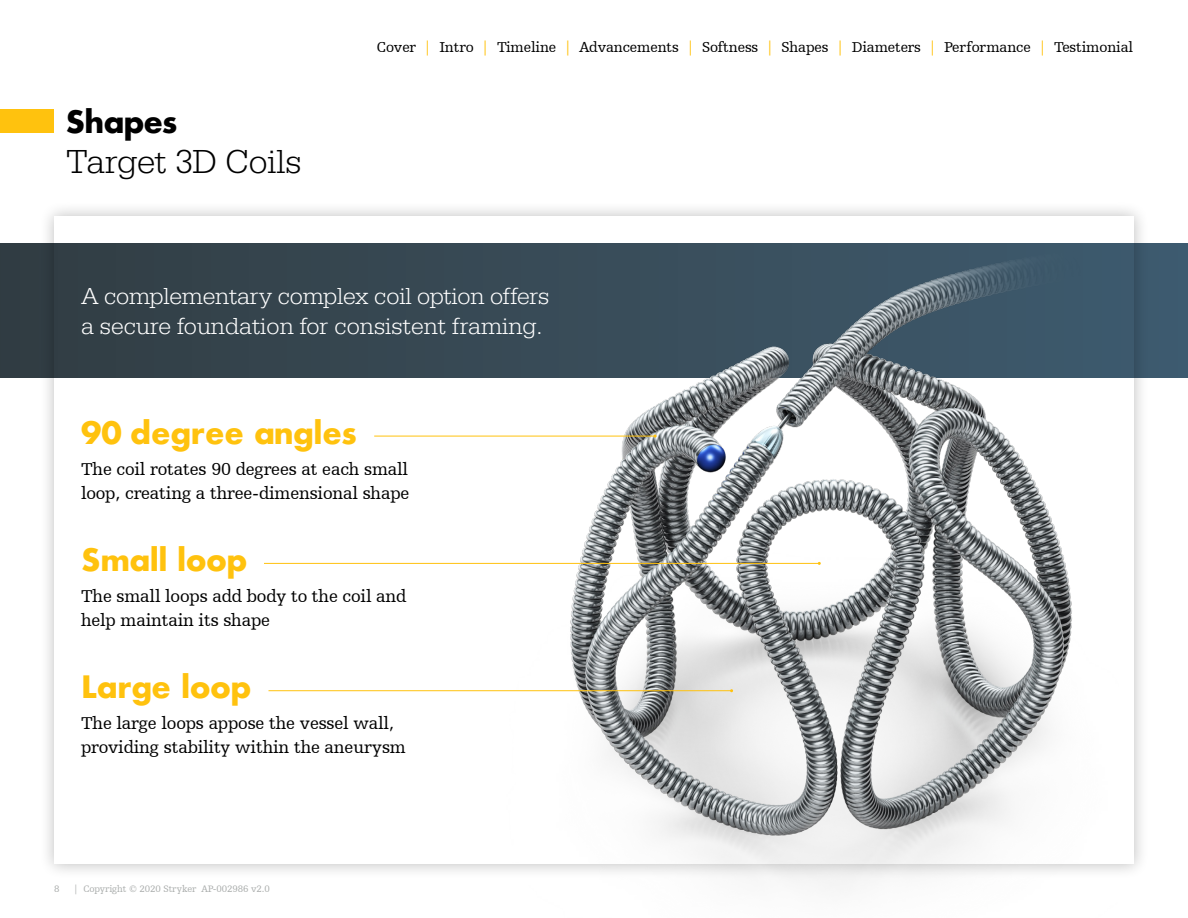
<style>
.page{position:relative;width:1188px;height:918px;background:#fff}
.page>*{position:absolute;margin:0;border:0;box-sizing:border-box;transform-origin:0 0}
.t1{font:300 34.5px "URW Egyptienne TOT";letter-spacing:-.005em;color:#000}
.t2{font:700 30px "Futura";letter-spacing:-.02em;color:#ffc20e}
.t3{font:700 30px "Futura";color:#ffc20e}
.t4{font:700 30px "Futura Std";color:#000}
.t5{font:300 24px/30px "URW Egyptienne TOT";letter-spacing:-.01em;color:#fff}
.t6{font:18px/24px "Humanist Slabserif 712 BT";letter-spacing:-.01em;color:#000}
.t7{font:15px "Humanist Slabserif 712 BT";letter-spacing:-.01em;color:#000}
.t8{font:9.75px "Humanist Slabserif 712 BT";letter-spacing:-.01em;color:#abaead}
.s1{color:#ffc20e}
</style>
<div class="page">
<div style="left:39px;top:201px;width:1110px;height:678px;background:#000;opacity:.25"></div>
<div style="left:54px;top:216px;width:1080px;height:648px;background:#fff"></div>
<div style="left:0;top:110px;width:54px;height:23px;background:#ffc20e"></div>
<svg style="left:0;top:243px;width:1188px;height:135px;background:#34454f"></svg>
<img style="left:442px;top:213px;width:676px;height:674px">
<hr style="left:374px;top:436px;width:281px;height:1px;background:#ffc20e">
<hr style="left:264px;top:563px;width:555px;height:1px;background:#ffc20e">
<hr style="left:268px;top:690px;width:464px;height:1px;background:#ffc20e">
<h2 class="t4" style="left:66px;top:102px;width:113px">Shapes</h2>
<h1 class="t1" style="left:66px;top:142px;width:237px">Target 3D Coils</h1>
<p class="t7" style="left:377px;top:38px;width:758px">Cover <span class="s1">|</span> Intro <span class="s1">|</span> Timeline <span class="s1">|</span> Advancements <span class="s1">|</span> Softness <span class="s1">|</span> Shapes <span class="s1">|</span> Diameters <span class="s1">|</span> Performance <span class="s1">|</span> Testimonial</p>
<h3 class="t5" style="left:81px;top:281px;width:470px">A complementary complex coil option offers a secure foundation for consistent framing.</h3>
<h2 class="t3" style="left:81px;top:411px;width:277px">90 degree angles</h2>
<p class="t6" style="left:81px;top:456px;width:330px">The coil rotates 90 degrees at each small loop, creating a three-dimensional shape</p>
<h2 class="t2" style="left:81px;top:538px;width:168px">Small loop</h2>
<p class="t6" style="left:81px;top:583px;width:327px">The small loops add body to the coil and help maintain its shape</p>
<h2 class="t2" style="left:81px;top:665px;width:172px">Large loop</h2>
<p class="t6" style="left:81px;top:710px;width:326px">The large loops appose the vessel wall, providing stability within the aneurysm</p>
<p class="t8" style="left:54px;top:883px;width:7px">8</p>
<p class="t8" style="left:73px;top:883px;width:198px">| Copyright © 2020 Stryker AP-002986 v2.0</p>
</div>
